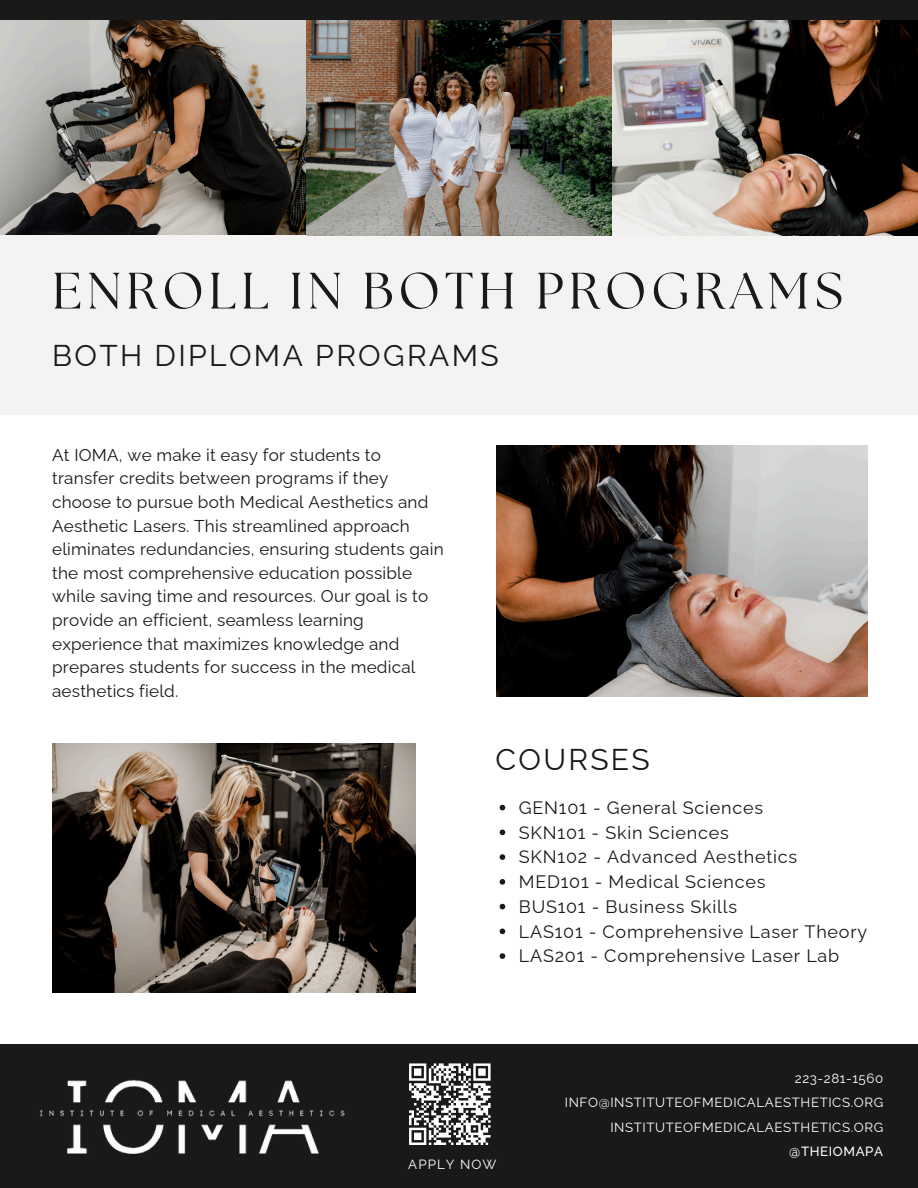
<style>
.page{position:relative;width:918px;height:1188px;background:#fff}
.page>*{position:absolute;margin:0;border:0;box-sizing:border-box;transform-origin:0 0}
.t1{font:51px "The Seasons";letter-spacing:.095em;color:#191919}
.t2{font:30px "Raleway";letter-spacing:.08em;color:#191919}
.t3{font:18px "Raleway";letter-spacing:.04em;color:#191919}
.t4{font:17.1px/23.7px "Raleway";letter-spacing:.01em;color:#191919}
.t5{font:13.35px "Raleway";letter-spacing:.045em;color:#fff}
.t6{font:500 13.35px "Raleway";letter-spacing:.045em;color:#fff}
.t7{font:13.35px "Raleway";letter-spacing:.08em;color:#fff}
</style>
<div class="page">
<div style="left:0;top:228px;width:918px;height:187px;background:#f4f3f2"></div>
<img style="left:0;top:20px;width:918px;height:216px">
<img style="left:52px;top:744px;width:363px;height:248px">
<div style="left:0;top:0;width:918px;height:20px;background:#191919"></div>
<div style="left:0;top:1044px;width:918px;height:144px;background:#191919"></div>
<img style="left:496px;top:445px;width:372px;height:251px">
<img style="left:39px;top:1079px;width:306px;height:75px">
<svg style="left:409px;top:1063px;width:82px;height:82px"></svg>
<svg style="left:500px;top:805px;width:5px;height:5px"></svg>
<svg style="left:500px;top:830px;width:5px;height:5px"></svg>
<svg style="left:500px;top:854px;width:5px;height:6px"></svg>
<svg style="left:500px;top:879px;width:5px;height:6px"></svg>
<svg style="left:500px;top:904px;width:5px;height:5px"></svg>
<svg style="left:500px;top:929px;width:5px;height:5px"></svg>
<svg style="left:500px;top:953px;width:5px;height:6px"></svg>
<p class="t1" style="left:52px;top:268px;width:792px">ENROLL IN BOTH PROGRAMS</p>
<p class="t2" style="left:52px;top:338px;width:448px">BOTH DIPLOMA PROGRAMS</p>
<p class="t4" style="left:52px;top:443px;width:393px">At IOMA, we make it easy for students to transfer credits between programs if they choose to pursue both Medical Aesthetics and Aesthetic Lasers. This streamlined approach eliminates redundancies, ensuring students gain the most comprehensive education possible while saving time and resources. Our goal is to provide an efficient, seamless learning experience that maximizes knowledge and prepares students for success in the medical aesthetics field.</p>
<p class="t2" style="left:496px;top:742px;width:156px">COURSES</p>
<p class="t3" style="left:519px;top:797px;width:246px">GEN101 - General Sciences</p>
<p class="t3" style="left:519px;top:822px;width:211px">SKN101 - Skin Sciences</p>
<p class="t3" style="left:519px;top:846px;width:280px">SKN102 - Advanced Aesthetics</p>
<p class="t3" style="left:519px;top:871px;width:248px">MED101 - Medical Sciences</p>
<p class="t3" style="left:519px;top:896px;width:220px">BUS101 - Business Skills</p>
<p class="t3" style="left:519px;top:921px;width:350px">LAS101 - Comprehensive Laser Theory</p>
<p class="t3" style="left:519px;top:945px;width:322px">LAS201 - Comprehensive Laser Lab</p>
<h2 class="t7" style="left:408px;top:1156px;width:90px">APPLY NOW</h2>
<h1 class="t5" style="left:795px;top:1071px;width:90px">223-281-1560</h1>
<h2 class="t5" style="left:565px;top:1095px;width:320px">INFO@INSTITUTEOFMEDICALAESTHETICS.ORG</h2>
<h3 class="t5" style="left:610px;top:1119px;width:274px">INSTITUTEOFMEDICALAESTHETICS.ORG</h3>
<p class="t6" style="left:789px;top:1144px;width:96px">@THEIOMAPA</p>
</div>
